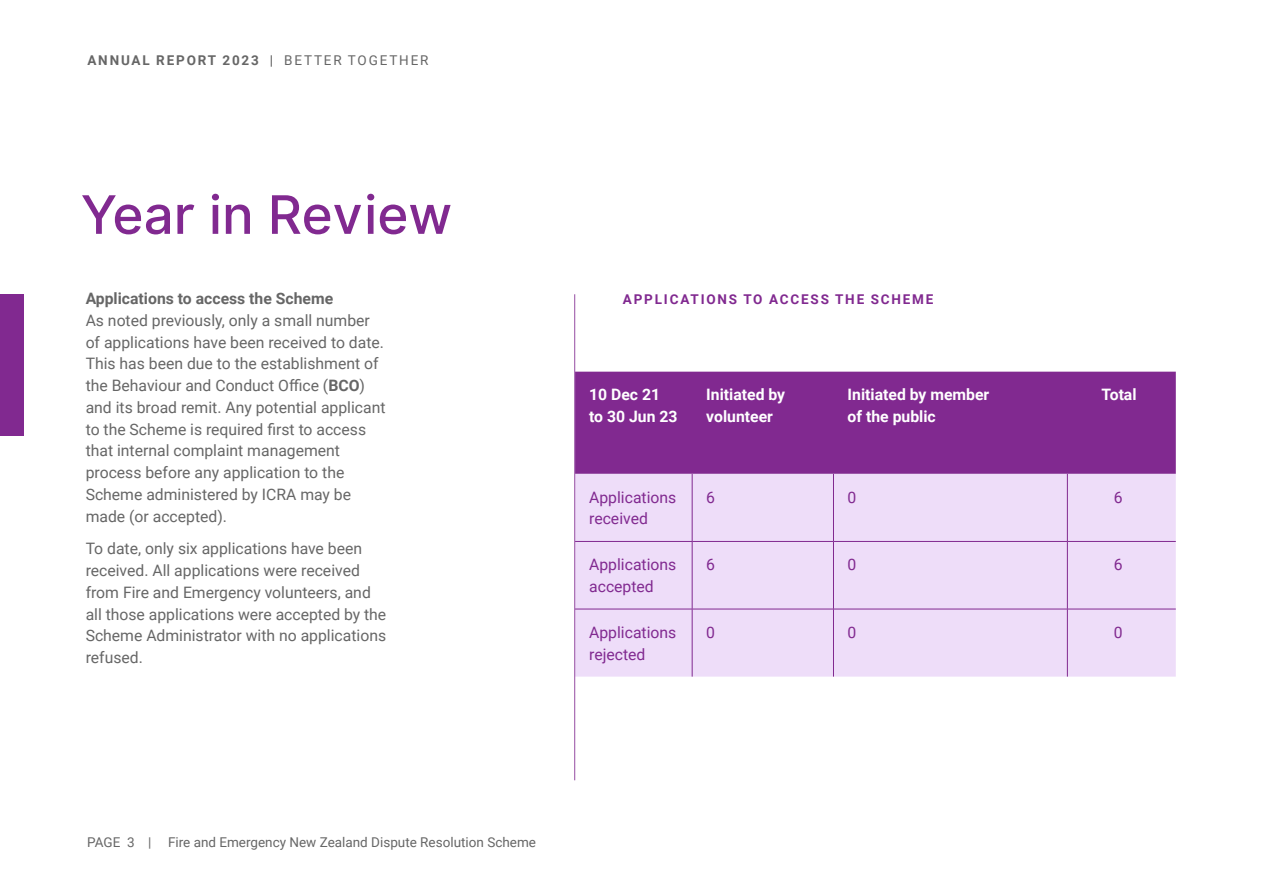
<style>
.page{position:relative;width:1263px;height:893px;background:#fff}
.page>*{position:absolute;margin:0;border:0;box-sizing:border-box;transform-origin:0 0}
.t1{font:500 52.95px "Inter";color:#812990}
.t2{font:15.75px/21.8px "Roboto";color:#666}
.t3{font:700 15.75px/21.8px "Roboto";color:#fff}
.t4{font:15.75px/21.8px "Roboto";color:#812990}
.t5{font:700 15.75px "Roboto";color:#666}
.t6{font:13.5px "Roboto";color:#666}
.t7{font:700 13.5px "Roboto";letter-spacing:.135em;color:#666}
.t8{font:700 13.5px "Roboto";letter-spacing:.135em;color:#812990}
.s1{font-weight:400}
.s2{font-weight:700}
</style>
<div class="page">
<div style="left:0;top:294px;width:23px;height:142px;background:#812990"></div>
<div style="left:575px;top:372px;width:601px;height:102px;background:#812990"></div>
<div style="left:575px;top:474px;width:601px;height:203px;background:#eeddf9"></div>
<hr style="left:692px;top:474px;width:1px;height:67px;background:#812990">
<hr style="left:833px;top:474px;width:1px;height:67px;background:#812990">
<hr style="left:1067px;top:474px;width:1px;height:67px;background:#812990">
<hr style="left:692px;top:542px;width:1px;height:67px;background:#812990">
<hr style="left:833px;top:542px;width:1px;height:67px;background:#812990">
<hr style="left:1067px;top:542px;width:1px;height:67px;background:#812990">
<hr style="left:692px;top:609px;width:1px;height:68px;background:#812990">
<hr style="left:833px;top:609px;width:1px;height:68px;background:#812990">
<hr style="left:1067px;top:609px;width:1px;height:68px;background:#812990">
<hr style="left:575px;top:541px;width:117px;height:1px;background:#812990">
<hr style="left:692px;top:541px;width:141px;height:1px;background:#812990">
<hr style="left:833px;top:541px;width:234px;height:1px;background:#812990">
<hr style="left:1067px;top:541px;width:109px;height:1px;background:#812990">
<hr style="left:575px;top:609px;width:117px;height:1px;background:#812990">
<hr style="left:692px;top:609px;width:141px;height:1px;background:#812990">
<hr style="left:833px;top:609px;width:234px;height:1px;background:#812990">
<hr style="left:1067px;top:609px;width:109px;height:1px;background:#812990">
<hr style="left:574px;top:294px;width:1px;height:486px;background:#812990">
<p class="t7" style="left:87px;top:51px;width:343px">ANNUAL REPORT 2023 | <span class="s1">BETTER TOGETHER</span></p>
<h1 class="t1" style="left:81px;top:176px;width:373px">Year in Review</h1>
<p class="t5" style="left:86px;top:287px;width:249px">Applications to access the Scheme</p>
<p class="t2" style="left:86px;top:309px;width:301px">As noted previously, only a small number of applications have been received to date.<br>This has been due to the establishment of the Behaviour and Conduct Office (<span class="s2">BCO</span>) and its broad remit. Any potential applicant to the Scheme is required first to access that internal complaint management process before any application to the Scheme administered by ICRA may be made (or accepted).</p>
<p class="t2" style="left:86px;top:537px;width:302px">To date, only six applications have been received. All applications were received from Fire and Emergency volunteers, and all those applications were accepted by the Scheme Administrator with no applications refused.</p>
<p class="t8" style="left:623px;top:290px;width:312px">APPLICATIONS TO ACCESS THE SCHEME</p>
<p class="t3" style="left:589px;top:383px;width:90px">10 Dec 21 to 30 Jun 23</p>
<p class="t3" style="left:706px;top:383px;width:80px">Initiated by volunteer</p>
<p class="t3" style="left:848px;top:383px;width:143px">Initiated by member of the public</p>
<p class="t3" style="left:1101px;top:383px;width:36px">Total</p>
<p class="t4" style="left:589px;top:486px;width:89px">Applications received</p>
<p class="t4" style="left:706px;top:486px;width:10px">6</p>
<p class="t4" style="left:848px;top:486px;width:10px">0</p>
<p class="t4" style="left:1114px;top:486px;width:10px">6</p>
<p class="t4" style="left:589px;top:553px;width:89px">Applications accepted</p>
<p class="t4" style="left:706px;top:553px;width:10px">6</p>
<p class="t4" style="left:848px;top:553px;width:10px">0</p>
<p class="t4" style="left:1114px;top:553px;width:10px">6</p>
<p class="t4" style="left:589px;top:621px;width:89px">Applications rejected</p>
<p class="t4" style="left:706px;top:621px;width:10px">0</p>
<p class="t4" style="left:848px;top:621px;width:10px">0</p>
<p class="t4" style="left:1114px;top:621px;width:10px">0</p>
<p class="t6" style="left:87px;top:833px;width:450px">PAGE 3 | Fire and Emergency New Zealand Dispute Resolution Scheme</p>
</div>
